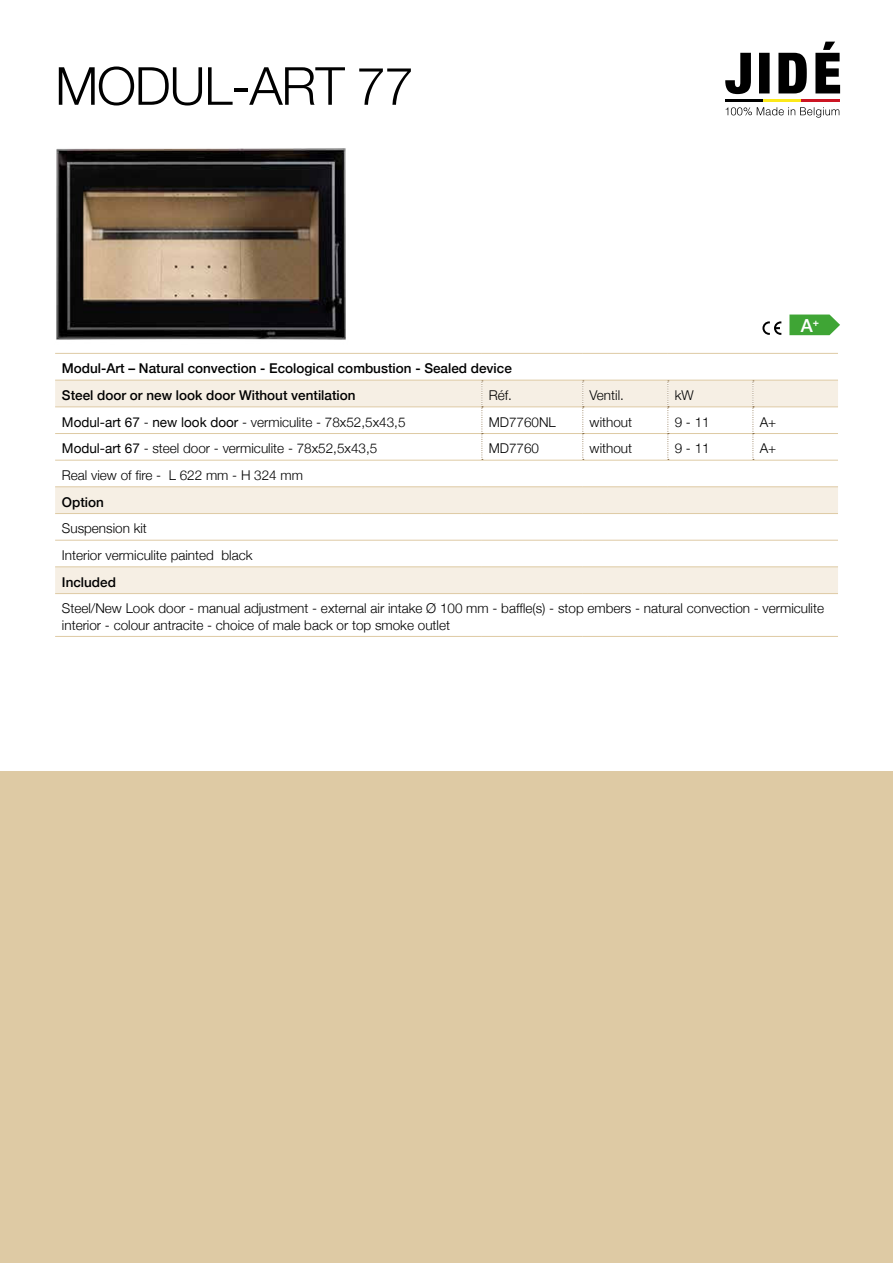
<style>
.page{position:relative;width:893px;height:1263px;background:#fff}
.page>*{position:absolute;margin:0;border:0;box-sizing:border-box;transform-origin:0 0}
.t1{font:300 52.5px "Helvetica Neue";letter-spacing:-.025em;color:#000}
.t2{font:500 18px "Helvetica Neue";color:#fff}
.t3{font:300 13.5px/26.7px "Helvetica Neue";color:#000}
.t4{font:500 13.5px/26.7px "Helvetica Neue";color:#000}
.s1{font-weight:400}
</style>
<div class="page">
<div style="left:0;top:771px;width:893px;height:492px;background:#decaa4"></div>
<svg style="left:726px;top:107px;width:113px;height:11px"></svg>
<svg style="left:725px;top:42px;width:115px;height:52px"></svg>
<hr style="left:725px;top:100px;width:38px;height:2px;background:#000">
<hr style="left:763px;top:100px;width:39px;height:2px;background:#fce91a">
<hr style="left:802px;top:100px;width:38px;height:2px;background:#cc1523">
<svg style="left:762px;top:321px;width:19px;height:14px"></svg>
<svg style="left:789px;top:314px;width:51px;height:21px"></svg>
<img style="left:56px;top:148px;width:293px;height:205px">
<svg style="left:55px;top:381px;width:783px;height:212px"></svg>
<hr style="left:55px;top:353px;width:427px;height:1px;background:#decaa4">
<hr style="left:482px;top:353px;width:101px;height:1px;background:#decaa4">
<hr style="left:583px;top:353px;width:85px;height:1px;background:#decaa4">
<hr style="left:668px;top:353px;width:85px;height:1px;background:#decaa4">
<hr style="left:753px;top:353px;width:85px;height:1px;background:#decaa4">
<hr style="left:55px;top:380px;width:427px;height:1px;background:#decaa4">
<hr style="left:482px;top:380px;width:101px;height:1px;background:#decaa4">
<hr style="left:583px;top:380px;width:85px;height:1px;background:#decaa4">
<hr style="left:668px;top:380px;width:85px;height:1px;background:#decaa4">
<hr style="left:753px;top:380px;width:85px;height:1px;background:#decaa4">
<hr style="left:55px;top:406px;width:427px;height:1px;background:#decaa4">
<hr style="left:55px;top:433px;width:427px;height:1px;background:#decaa4">
<hr style="left:482px;top:406px;width:100px;height:1px;background:#decaa4">
<hr style="left:482px;top:433px;width:100px;height:1px;background:#decaa4">
<hr style="left:583px;top:406px;width:84px;height:1px;background:#decaa4">
<hr style="left:583px;top:433px;width:84px;height:1px;background:#decaa4">
<hr style="left:668px;top:406px;width:85px;height:1px;background:#decaa4">
<hr style="left:753px;top:406px;width:85px;height:1px;background:#decaa4">
<hr style="left:668px;top:433px;width:85px;height:1px;background:#decaa4">
<hr style="left:753px;top:433px;width:85px;height:1px;background:#decaa4">
<hr style="left:55px;top:486px;width:427px;height:1px;background:#decaa4">
<hr style="left:482px;top:486px;width:101px;height:1px;background:#decaa4">
<hr style="left:583px;top:486px;width:85px;height:1px;background:#decaa4">
<hr style="left:668px;top:486px;width:85px;height:1px;background:#decaa4">
<hr style="left:753px;top:486px;width:85px;height:1px;background:#decaa4">
<hr style="left:55px;top:513px;width:427px;height:1px;background:#decaa4">
<hr style="left:482px;top:513px;width:101px;height:1px;background:#decaa4">
<hr style="left:583px;top:513px;width:85px;height:1px;background:#decaa4">
<hr style="left:668px;top:513px;width:85px;height:1px;background:#decaa4">
<hr style="left:753px;top:513px;width:85px;height:1px;background:#decaa4">
<hr style="left:55px;top:540px;width:427px;height:1px;background:#decaa4">
<hr style="left:482px;top:540px;width:101px;height:1px;background:#decaa4">
<hr style="left:583px;top:540px;width:85px;height:1px;background:#decaa4">
<hr style="left:668px;top:540px;width:85px;height:1px;background:#decaa4">
<hr style="left:753px;top:540px;width:85px;height:1px;background:#decaa4">
<hr style="left:55px;top:566px;width:427px;height:1px;background:#decaa4">
<hr style="left:482px;top:566px;width:101px;height:1px;background:#decaa4">
<hr style="left:583px;top:566px;width:85px;height:1px;background:#decaa4">
<hr style="left:668px;top:566px;width:85px;height:1px;background:#decaa4">
<hr style="left:753px;top:566px;width:85px;height:1px;background:#decaa4">
<hr style="left:55px;top:593px;width:427px;height:1px;background:#decaa4">
<hr style="left:482px;top:593px;width:101px;height:1px;background:#decaa4">
<hr style="left:583px;top:593px;width:85px;height:1px;background:#decaa4">
<hr style="left:668px;top:593px;width:85px;height:1px;background:#decaa4">
<hr style="left:753px;top:593px;width:85px;height:1px;background:#decaa4">
<hr style="left:55px;top:636px;width:427px;height:1px;background:#decaa4">
<hr style="left:482px;top:636px;width:101px;height:1px;background:#decaa4">
<hr style="left:583px;top:636px;width:85px;height:1px;background:#decaa4">
<hr style="left:668px;top:636px;width:85px;height:1px;background:#decaa4">
<hr style="left:753px;top:636px;width:85px;height:1px;background:#decaa4">
<hr style="left:55px;top:460px;width:427px;height:1px;background:#decaa4">
<hr style="left:482px;top:460px;width:101px;height:1px;background:#decaa4">
<hr style="left:583px;top:460px;width:85px;height:1px;background:#decaa4">
<hr style="left:668px;top:460px;width:85px;height:1px;background:#decaa4">
<hr style="left:753px;top:460px;width:85px;height:1px;background:#decaa4">
<svg style="left:482px;top:381px;width:1px;height:79px"></svg>
<svg style="left:582px;top:381px;width:2px;height:79px"></svg>
<svg style="left:667px;top:381px;width:2px;height:79px"></svg>
<svg style="left:753px;top:381px;width:1px;height:79px"></svg>
<h1 class="t1" style="left:55px;top:66px;width:360px">MODUL-ART 77</h1>
<p class="t4" style="left:62px;top:356px;width:451px">Modul-Art – Natural convection - Ecological combustion - Sealed device<br>Steel door or new look door Without ventilation</p>
<p class="t3" style="left:489px;top:383px;width:25px">Réf.</p>
<p class="t3" style="left:590px;top:383px;width:36px">Ventil.</p>
<p class="t3" style="left:675px;top:383px;width:20px">kW</p>
<h2 class="t2" style="left:801px;top:319px;width:20px">A<sup>+</sup></h2>
<p class="t3" style="left:62px;top:410px;width:345px"><span class="s1">Modul-art 67</span> - <span class="s1">new look door</span> - vermiculite - 78x52,5x43,5</p>
<p class="t3" style="left:489px;top:410px;width:69px">MD7760NL</p>
<p class="t3" style="left:590px;top:410px;width:44px">without</p>
<p class="t3" style="left:675px;top:410px;width:37px">9 - 11</p>
<p class="t3" style="left:760px;top:410px;width:18px">A+</p>
<p class="t3" style="left:62px;top:436px;width:317px"><span class="s1">Modul-art 67</span> - steel door - vermiculite - 78x52,5x43,5</p>
<p class="t3" style="left:489px;top:436px;width:52px">MD7760</p>
<p class="t3" style="left:590px;top:436px;width:44px">without</p>
<p class="t3" style="left:675px;top:436px;width:37px">9 - 11</p>
<p class="t3" style="left:760px;top:436px;width:18px">A+</p>
<p class="t3" style="left:62px;top:461px;width:243px">Real view of fire - L 622 mm - H 324 mm</p>
<p class="t4" style="left:62px;top:490px;width:44px">Option</p>
<p class="t3" style="left:62px;top:516px;width:192px">Suspension kit<br>Interior vermiculite painted black</p>
<p class="t4" style="left:62px;top:570px;width:56px">Included</p>
<p class="t3" style="left:62px;top:599px;width:764px;line-height:16.2px">Steel/New Look door - manual adjustment - external air intake Ø 100 mm - baffle(s) - stop embers - natural convection - vermiculite interior - colour antracite - choice of male back or top smoke outlet</p>
</div>
